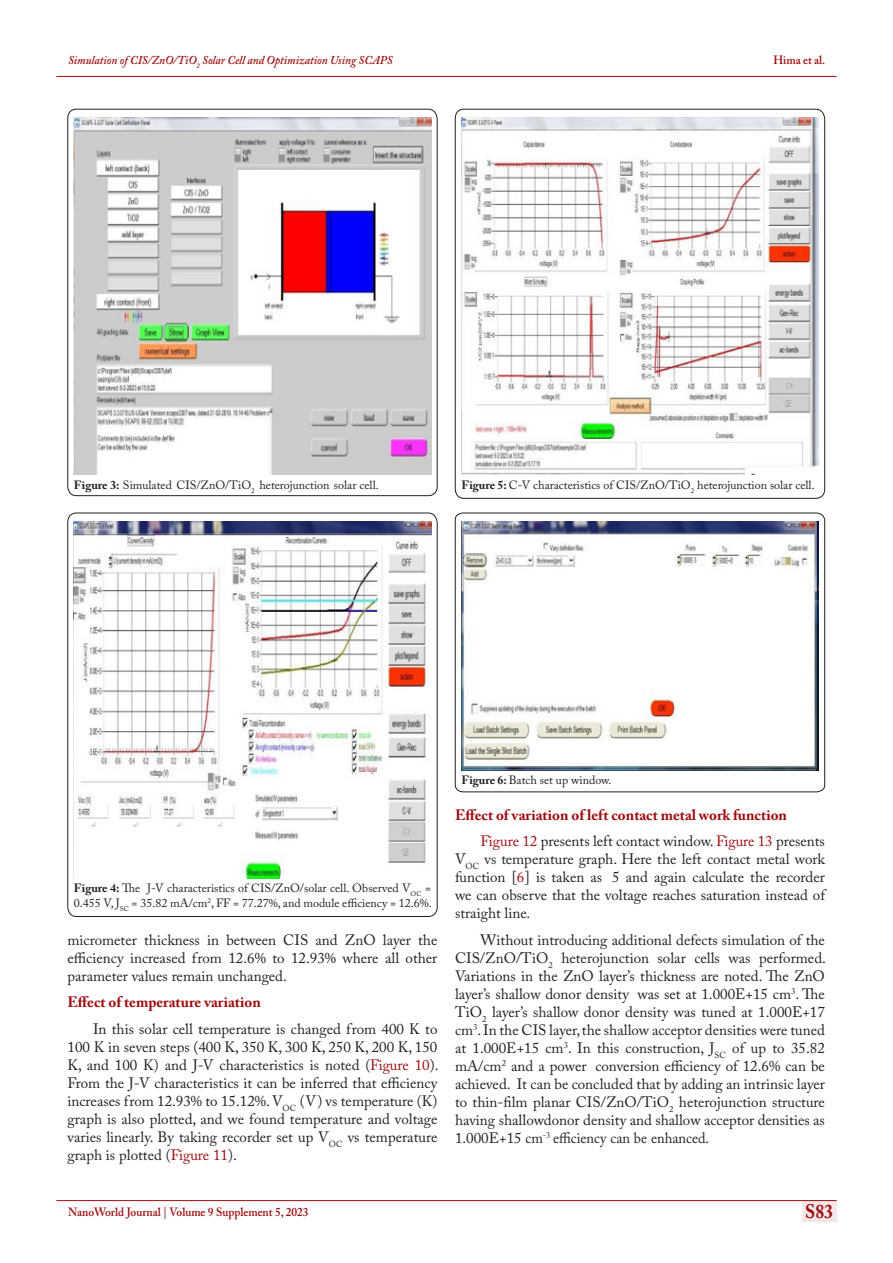
<style>
.page{position:relative;width:893px;height:1263px;background:#fff}
.page>*{position:absolute;margin:0;border:0;box-sizing:border-box;transform-origin:0 0}
.t1{font:700 19.5px "Adobe Caslon Pro";color:#9e0b0f;scale:.9 1}
.Paragraph-new{font:15px/18px "Adobe Caslon Pro";color:#231f20;text-align:justify}
.Heading-02{font:700 15px "Adobe Caslon Pro";color:#9e0b0f}
.Body_Text{font:12px/15px "Adobe Caslon Pro";color:#231f20}
.t2{font:italic 600 12px "Adobe Caslon Pro";color:#9e0b0f;scale:.95 1}
.t3{font:600 12px "Adobe Caslon Pro";color:#9e0b0f;scale:.95 1}
.s1{font-weight:700}
.s2{color:#9e0b0f}
</style>
<div class="page">
<div style="left:802px;top:1200px;width:34px;height:21px;background:#f5e7e7"></div>
<hr style="left:56px;top:1200px;width:781px;height:1px;background:#9e0b0f">
<hr style="left:56px;top:76px;width:781px;height:1px;background:#9e0b0f">
<svg style="left:67px;top:109px;width:371px;height:387px"></svg>
<img style="left:74px;top:117px;width:357px;height:358px">
<svg style="left:67px;top:512px;width:371px;height:405px"></svg>
<img style="left:74px;top:521px;width:357px;height:357px">
<svg style="left:455px;top:109px;width:370px;height:390px"></svg>
<img style="left:461px;top:117px;width:358px;height:358px">
<svg style="left:455px;top:512px;width:370px;height:280px"></svg>
<img style="left:461px;top:521px;width:358px;height:250px">
<p class="t2" style="left:68px;top:53px;width:343px">Simulation of CIS/ZnO/TiO<sub>2</sub> Solar Cell and Optimization Using SCAPS</p>
<p class="t3" style="left:773px;top:53px;width:56px">Hima et al.</p>
<p class="Body_Text" style="left:74px;top:477px;width:306px"><span class="s1">Figure 3:</span> Simulated CIS/ZnO/TiO<sub>2</sub> heterojunction solar cell.</p>
<p class="Body_Text" style="left:461px;top:477px;width:355px"><span class="s1">Figure 5:</span> C-V characteristics of CIS/ZnO/TiO<sub>2</sub> heterojunction solar cell.</p>
<p class="Body_Text" style="left:74px;top:881px;width:359px"><span class="s1">Figure 4:</span> The J-V characteristics of CIS/ZnO/solar cell. Observed V<sub>OC</sub> =<br>0.455 V, J<sub>SC</sub> = 35.82 mA/cm<sup>2</sup>, FF = 77.27%, and module efficiency = 12.6%.</p>
<p class="Paragraph-new" style="left:68px;top:930px;width:371px">micrometer thickness in between CIS and ZnO layer the efficiency increased from 12.6% to 12.93% where all other parameter values remain unchanged.</p>
<p class="Heading-02" style="left:68px;top:993px;width:195px">Effect of temperature variation</p>
<p class="Paragraph-new" style="left:68px;top:1019px;width:372px;text-indent:26px">In this solar cell temperature is changed from 400 K to 100 K in seven steps (400 K, 350 K, 300 K, 250 K, 200 K, 150<br>K, and 100 K) and J-V characteristics is noted (<span class="s2">Figure 10</span>).<br>From the J-V characteristics it can be inferred that efficiency increases from 12.93% to 15.12%. V<sub>OC</sub> (V) vs temperature (K) graph is also plotted, and we found temperature and voltage varies linearly. By taking recorder set up V<sub>OC</sub> vs temperature graph is plotted (<span class="s2">Figure 11</span>).</p>
<p class="Body_Text" style="left:461px;top:772px;width:152px"><span class="s1">Figure 6:</span> Batch set up window.</p>
<p class="Heading-02" style="left:455px;top:806px;width:334px">Effect of variation of left contact metal work function</p>
<p class="Paragraph-new" style="left:455px;top:832px;width:371px;text-indent:26px"><span class="s2">Figure 12</span> presents left contact window. <span class="s2">Figure 13</span> presents V<sub>OC</sub> vs temperature graph. Here the left contact metal work function [<span class="s2">6</span>] is taken as 5 and again calculate the recorder we can observe that the voltage reaches saturation instead of straight line.</p>
<p class="Paragraph-new" style="left:455px;top:931px;width:372px;text-indent:26px">Without introducing additional defects simulation of the CIS/ZnO/TiO<sub>2</sub> heterojunction solar cells was performed.<br>Variations in the ZnO layer’s thickness are noted. The ZnO layer’s shallow donor density was set at 1.000E+15 cm<sup>3</sup>. The TiO<sub>2</sub> layer’s shallow donor density was tuned at 1.000E+17 cm<sup>3</sup>. In the CIS layer, the shallow acceptor densities were tuned at 1.000E+15 cm<sup>3</sup>. In this construction, J<sub>SC</sub> of up to 35.82 mA/cm<sup>2</sup> and a power conversion efficiency of 12.6% can be achieved. It can be concluded that by adding an intrinsic layer to thin-film planar CIS/ZnO/TiO<sub>2</sub> heterojunction structure having shallow donor density and shallow acceptor densities as 1.000E+15 cm<sup>-3</sup> efficiency can be enhanced.</p>
<p class="t3" style="left:68px;top:1204px;width:255px">NanoWorld Journal | Volume 9 Supplement 5, 2023</p>
<h1 class="t1" style="left:805px;top:1200px;width:32px">S83</h1>
</div>
